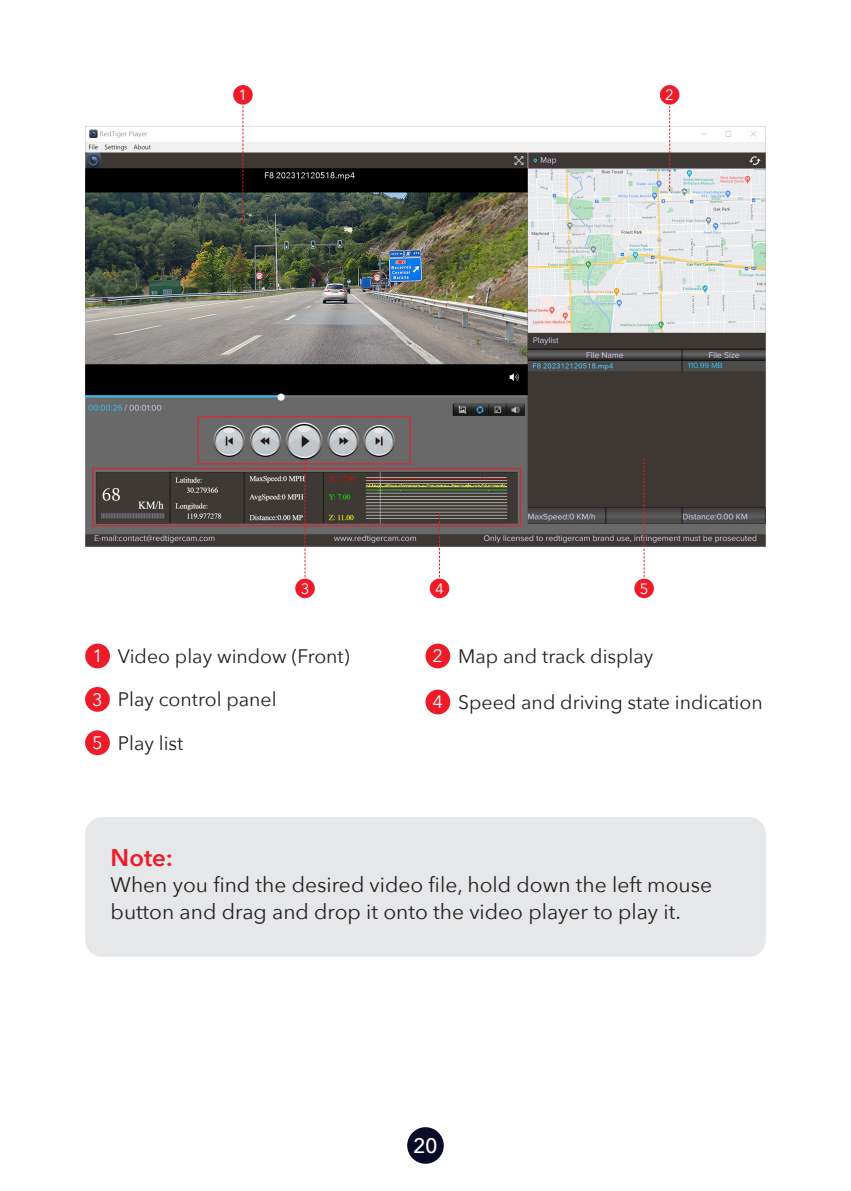
<style>
.page{position:relative;width:851px;height:1191px;background:#fff}
.page>*{position:absolute;margin:0;border:0;box-sizing:border-box;transform-origin:0 0}
.行文-缩进{font:600 24px "Avenir Next";color:#ee1c28}
.行文-缩进-2{font:21px/27px "Avenir Next";color:#231f20}
.t1{font:500 21px "Avenir Next";color:#fff}
._7号_缩进{font:19.5px "Avenir Next";color:#231f20}
.t2{font:18px "Avenir Next";color:#fff}
.t3{font:15px "Avenir Next";color:#fff}
</style>
<div class="page">
<div style="left:407px;top:1127px;width:36px;height:36px;background:#080c29;border-radius:50%"></div>
<img style="left:85px;top:126px;width:680px;height:420px">
<div style="left:233px;top:85px;width:20px;height:20px;background:#ee1c28;border-radius:50%"></div>
<svg style="left:242px;top:106px;width:1px;height:119px"></svg>
<div style="left:295px;top:578px;width:20px;height:20px;background:#ee1c28;border-radius:50%"></div>
<svg style="left:304px;top:458px;width:1px;height:119px"></svg>
<div style="left:634px;top:578px;width:19px;height:20px;background:#ee1c28;border-radius:50%"></div>
<svg style="left:643px;top:458px;width:1px;height:119px"></svg>
<div style="left:429px;top:578px;width:20px;height:20px;background:#ee1c28;border-radius:50%"></div>
<svg style="left:439px;top:513px;width:1px;height:64px"></svg>
<div style="left:659px;top:85px;width:20px;height:20px;background:#ee1c28;border-radius:50%"></div>
<svg style="left:669px;top:106px;width:1px;height:85px"></svg>
<div style="left:198px;top:416px;width:212px;height:48px;border:1px solid #ee1c28"></div>
<div style="left:92px;top:468px;width:428px;height:58px;border:1px solid #ee1c28"></div>
<div style="left:85px;top:643px;width:25px;height:25px;background:#ee1c28;border-radius:50%"></div>
<div style="left:425px;top:643px;width:25px;height:25px;background:#ee1c28;border-radius:50%"></div>
<div style="left:85px;top:687px;width:25px;height:25px;background:#ee1c28;border-radius:50%"></div>
<div style="left:425px;top:689px;width:25px;height:25px;background:#ee1c28;border-radius:50%"></div>
<div style="left:85px;top:730px;width:25px;height:25px;background:#ee1c28;border-radius:50%"></div>
<div style="left:85px;top:817px;width:680px;height:139px;background:#e6e7e9;border-radius:17px"></div>
<p class="t3" style="left:238px;top:86px;width:10px">1</p>
<p class="t3" style="left:665px;top:86px;width:10px">2</p>
<p class="t3" style="left:300px;top:580px;width:10px">3</p>
<p class="t3" style="left:435px;top:580px;width:10px">4</p>
<p class="t3" style="left:639px;top:580px;width:10px">5</p>
<p class="t2" style="left:92px;top:645px;width:12px">1</p>
<p class="_7号_缩进" style="left:118px;top:644px;width:233px">Video play window (Front)</p>
<p class="t2" style="left:432px;top:645px;width:12px">2</p>
<p class="t2" style="left:92px;top:688px;width:12px">3</p>
<p class="_7号_缩进" style="left:118px;top:688px;width:160px">Play control panel</p>
<p class="t2" style="left:432px;top:691px;width:12px">4</p>
<p class="t2" style="left:92px;top:732px;width:12px">5</p>
<p class="_7号_缩进" style="left:118px;top:731px;width:67px">Play list</p>
<p class="_7号_缩进" style="left:458px;top:644px;width:197px">Map and track display</p>
<p class="_7号_缩进" style="left:458px;top:690px;width:306px">Speed and driving state indication</p>
<p class="行文-缩进" style="left:111px;top:843px;width:64px">Note:</p>
<p class="行文-缩进-2" style="left:111px;top:871px;width:603px">When you find the desired video file, hold down the left mouse button and drag and drop it onto the video player to play it.</p>
<p class="t1" style="left:413px;top:1133px;width:26px">20</p>
</div>
